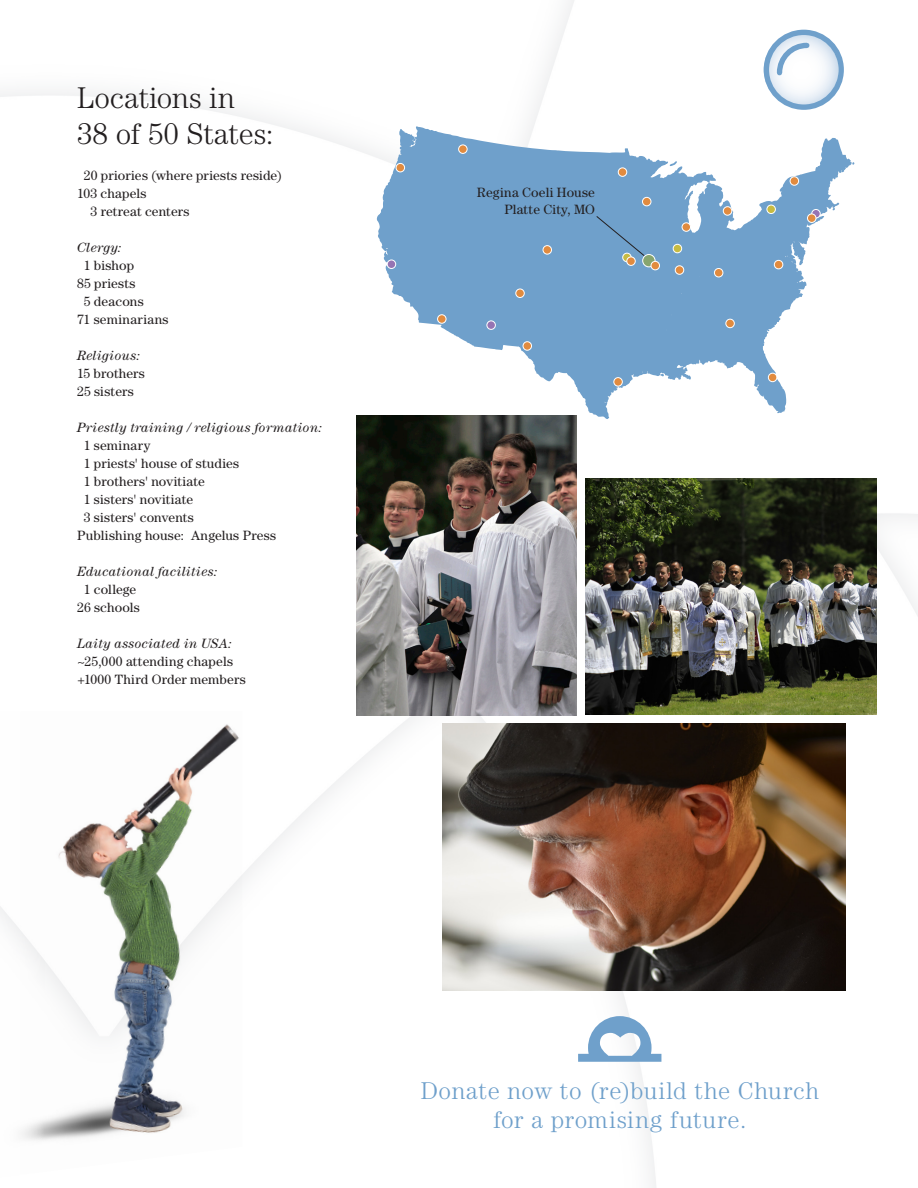
<style>
.page{position:relative;width:918px;height:1188px;background:#fff}
.page>*{position:absolute;margin:0;border:0;box-sizing:border-box;transform-origin:0 0}
.Body{font:300 30px "Century Std";color:#231f20}
.Kop_klein{font:300 24.3px "Century Std";letter-spacing:.025em;color:#6fa0cb}
.Body-2{font:13.5px/16.5px "Century Std";letter-spacing:.015em;color:#231f20;text-align:right}
.Body-3{font:italic 13.5px "Century Std";letter-spacing:.02em;color:#231f20}
</style>
<div class="page">
<img style="left:0;top:0;width:918px;height:1188px">
<img style="left:0;top:711px;width:242px;height:467px">
<svg style="left:764px;top:32px;width:75px;height:75px"></svg>
<div style="left:764px;top:30px;width:80px;height:80px;border:5px solid #6fa0cb;border-radius:50%"></div>
<svg style="left:774px;top:40px;width:38px;height:38px"></svg>
<hr style="left:406px;top:937px;width:400px;height:1px;background:#fff">
<svg style="left:578px;top:1016px;width:83px;height:46px"></svg>
<svg style="left:377px;top:126px;width:475px;height:293px;fill:#6fa0cb"></svg>
<svg style="left:670px;top:161px;width:7px;height:5px"></svg>
<div style="left:387px;top:260px;width:9px;height:8px;background:#9674b3;border-radius:50%"></div>
<div style="left:387px;top:260px;width:9px;height:9px;border:1px solid #fff;border-radius:50%"></div>
<div style="left:487px;top:321px;width:8px;height:8px;background:#9674b3;border-radius:50%"></div>
<div style="left:487px;top:321px;width:9px;height:9px;border:1px solid #fff;border-radius:50%"></div>
<div style="left:812px;top:209px;width:8px;height:9px;background:#9674b3;border-radius:50%"></div>
<div style="left:812px;top:209px;width:8px;height:9px;border:1px solid #fff;border-radius:50%"></div>
<div style="left:768px;top:373px;width:9px;height:9px;background:#e18b3f;border-radius:50%"></div>
<div style="left:768px;top:373px;width:9px;height:9px;border:1px solid #fff;border-radius:50%"></div>
<div style="left:726px;top:319px;width:8px;height:9px;background:#e18b3f;border-radius:50%"></div>
<div style="left:726px;top:319px;width:9px;height:9px;border:1px solid #fff;border-radius:50%"></div>
<div style="left:807px;top:214px;width:9px;height:8px;background:#e18b3f;border-radius:50%"></div>
<div style="left:807px;top:214px;width:9px;height:9px;border:1px solid #fff;border-radius:50%"></div>
<div style="left:614px;top:378px;width:8px;height:8px;background:#e18b3f;border-radius:50%"></div>
<div style="left:614px;top:377px;width:9px;height:9px;border:1px solid #fff;border-radius:50%"></div>
<div style="left:790px;top:177px;width:9px;height:8px;background:#e18b3f;border-radius:50%"></div>
<div style="left:790px;top:177px;width:9px;height:8px;border:1px solid #fff;border-radius:50%"></div>
<div style="left:723px;top:207px;width:9px;height:8px;background:#e18b3f;border-radius:50%"></div>
<div style="left:723px;top:207px;width:9px;height:8px;border:1px solid #fff;border-radius:50%"></div>
<div style="left:618px;top:168px;width:9px;height:8px;background:#e18b3f;border-radius:50%"></div>
<div style="left:618px;top:168px;width:9px;height:9px;border:1px solid #fff;border-radius:50%"></div>
<div style="left:396px;top:163px;width:9px;height:9px;background:#e18b3f;border-radius:50%"></div>
<div style="left:396px;top:163px;width:9px;height:9px;border:1px solid #fff;border-radius:50%"></div>
<div style="left:459px;top:145px;width:8px;height:8px;background:#e18b3f;border-radius:50%"></div>
<div style="left:458px;top:145px;width:9px;height:9px;border:1px solid #fff;border-radius:50%"></div>
<div style="left:438px;top:315px;width:8px;height:8px;background:#e18b3f;border-radius:50%"></div>
<div style="left:437px;top:315px;width:9px;height:8px;border:1px solid #fff;border-radius:50%"></div>
<div style="left:516px;top:289px;width:8px;height:8px;background:#e18b3f;border-radius:50%"></div>
<div style="left:516px;top:289px;width:8px;height:9px;border:1px solid #fff;border-radius:50%"></div>
<div style="left:543px;top:246px;width:9px;height:8px;background:#e18b3f;border-radius:50%"></div>
<div style="left:543px;top:245px;width:9px;height:9px;border:1px solid #fff;border-radius:50%"></div>
<div style="left:523px;top:342px;width:9px;height:8px;background:#e18b3f;border-radius:50%"></div>
<div style="left:523px;top:342px;width:9px;height:8px;border:1px solid #fff;border-radius:50%"></div>
<div style="left:675px;top:266px;width:9px;height:8px;background:#e18b3f;border-radius:50%"></div>
<div style="left:675px;top:266px;width:9px;height:8px;border:1px solid #fff;border-radius:50%"></div>
<div style="left:682px;top:223px;width:9px;height:8px;background:#e18b3f;border-radius:50%"></div>
<div style="left:682px;top:223px;width:9px;height:8px;border:1px solid #fff;border-radius:50%"></div>
<div style="left:714px;top:268px;width:9px;height:9px;background:#e18b3f;border-radius:50%"></div>
<div style="left:714px;top:268px;width:9px;height:9px;border:1px solid #fff;border-radius:50%"></div>
<div style="left:643px;top:255px;width:12px;height:12px;background:#87a56f;border-radius:50%"></div>
<div style="left:643px;top:254px;width:12px;height:13px;border:1px solid #fff;border-radius:50%"></div>
<div style="left:651px;top:261px;width:9px;height:9px;background:#e18b3f;border-radius:50%"></div>
<div style="left:651px;top:261px;width:9px;height:9px;border:1px solid #fff;border-radius:50%"></div>
<div style="left:673px;top:244px;width:9px;height:9px;background:#c7bb42;border-radius:50%"></div>
<div style="left:673px;top:244px;width:9px;height:9px;border:1px solid #fff;border-radius:50%"></div>
<div style="left:623px;top:253px;width:8px;height:9px;border:1px solid #fff;border-radius:50%"></div>
<div style="left:627px;top:257px;width:8px;height:8px;background:#e18b3f;border-radius:50%"></div>
<div style="left:627px;top:257px;width:8px;height:9px;border:1px solid #fff;border-radius:50%"></div>
<div style="left:767px;top:205px;width:8px;height:9px;background:#c7bb42;border-radius:50%"></div>
<div style="left:767px;top:205px;width:9px;height:9px;border:1px solid #fff;border-radius:50%"></div>
<div style="left:643px;top:197px;width:8px;height:9px;background:#e18b3f;border-radius:50%"></div>
<div style="left:642px;top:197px;width:9px;height:9px;border:1px solid #fff;border-radius:50%"></div>
<div style="left:774px;top:260px;width:9px;height:9px;background:#e18b3f;border-radius:50%"></div>
<div style="left:774px;top:260px;width:9px;height:9px;border:1px solid #fff;border-radius:50%"></div>
<svg style="left:596px;top:215px;width:49px;height:42px;background:#6e9dc5"></svg>
<img style="left:443px;top:724px;width:403px;height:266px">
<img style="left:356px;top:416px;width:220px;height:299px">
<img style="left:586px;top:479px;width:291px;height:235px">
<p class="Body" style="left:77px;top:80px;width:159px">Locations in</p>
<p class="Body" style="left:77px;top:116px;width:198px">38 of 50 States:</p>
<p class="Body-2" style="left:84px;top:167px;width:199px">20 priories (where priests reside)</p>
<p class="Body-2" style="left:77px;top:185px;width:71px">103 chapels</p>
<p class="Body-2" style="left:91px;top:203px;width:100px">3 retreat centers</p>
<p class="Body-3" style="left:77px;top:240px;width:46px">Clergy:</p>
<p class="Body-2" style="left:84px;top:257px;width:52px">1 bishop</p>
<p class="Body-2" style="left:77px;top:275px;width:60px">85 priests</p>
<p class="Body-2" style="left:84px;top:293px;width:61px">5 deacons</p>
<p class="Body-2" style="left:77px;top:311px;width:93px">71 seminarians</p>
<p class="Body-3" style="left:77px;top:348px;width:65px">Religious:</p>
<p class="Body-2" style="left:77px;top:365px;width:69px">15 brothers</p>
<p class="Body-2" style="left:77px;top:383px;width:58px">25 sisters</p>
<p class="Body-3" style="left:77px;top:420px;width:247px">Priestly training / religious formation:</p>
<p class="Body-2" style="left:84px;top:437px;width:68px">1 seminary</p>
<p class="Body-2" style="left:84px;top:455px;width:157px">1 priests' house of studies</p>
<p class="Body-2" style="left:84px;top:473px;width:123px">1 brothers' novitiate</p>
<p class="Body-2" style="left:84px;top:491px;width:111px">1 sisters' novitiate</p>
<p class="Body-2" style="left:84px;top:509px;width:111px">3 sisters' convents</p>
<p class="Body-2" style="left:77px;top:527px;width:201px">Publishing house: Angelus Press</p>
<p class="Body-3" style="left:77px;top:564px;width:142px">Educational facilities:</p>
<p class="Body-2" style="left:84px;top:581px;width:54px">1 college</p>
<p class="Body-2" style="left:77px;top:599px;width:64px">26 schools</p>
<p class="Body-3" style="left:77px;top:636px;width:156px">Laity associated in USA:</p>
<p class="Body-2" style="left:77px;top:653px;width:158px">~25,000 attending chapels</p>
<p class="Body-2" style="left:77px;top:671px;width:170px">+1000 Third Order members</p>
<p class="Body-2" style="left:477px;top:184px;width:120px">Regina Coeli House<br>Platte City, MO</p>
<p class="Kop_klein" style="left:421px;top:1076px;width:400px">Donate now to (re)build the Church</p>
<p class="Kop_klein" style="left:494px;top:1106px;width:254px">for a promising future.</p>
</div>
